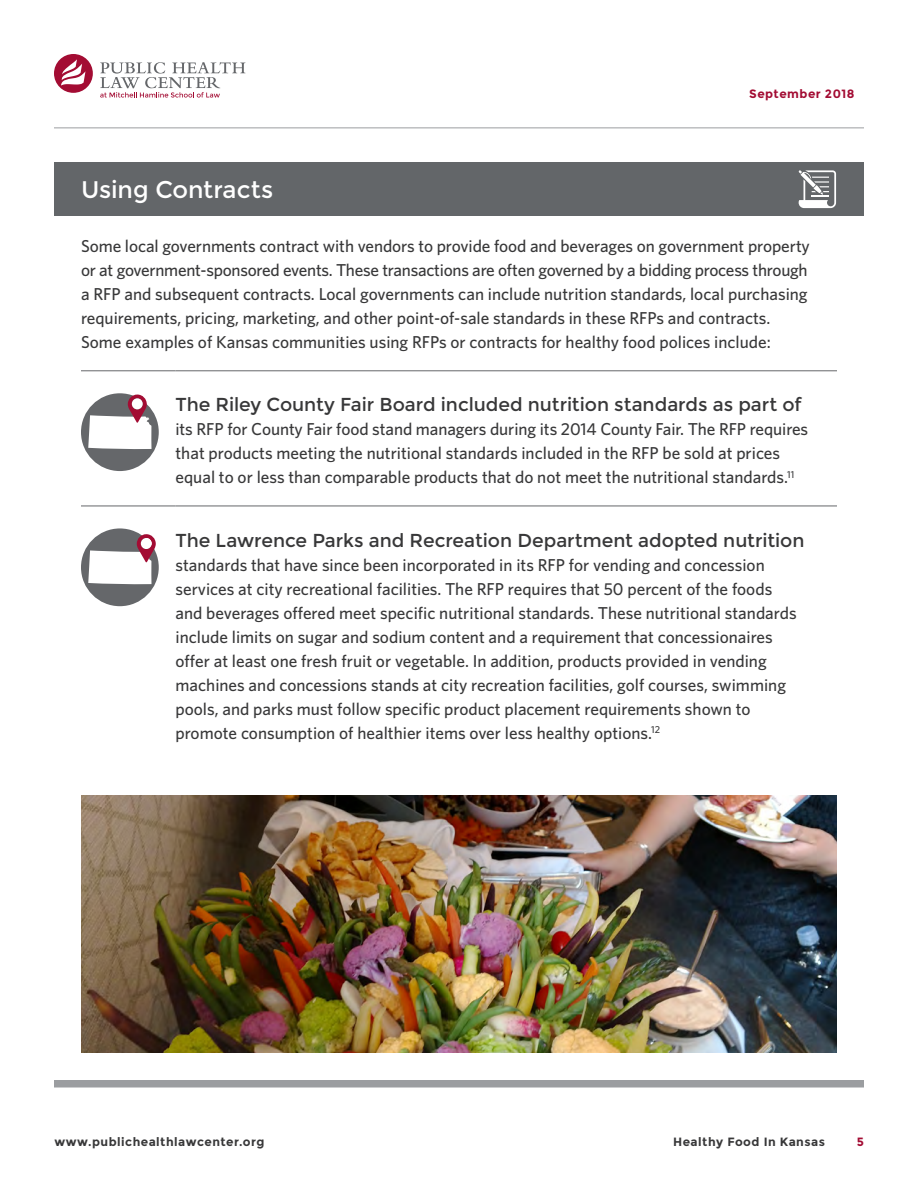
<style>
.page{position:relative;width:918px;height:1188px;background:#fff}
.page>*{position:absolute;margin:0;border:0;box-sizing:border-box;transform-origin:0 0}
.t1{font:24px "Montserrat";letter-spacing:-.005em;color:#fff}
.subhead_level_2{font:18.75px "Montserrat";color:#383839}
.body{font:500 17.25px/24px "Whitney";color:#383839}
.t2{font:700 12px "Montserrat";letter-spacing:.04em;color:#383839}
.t3{font:700 12px "Montserrat";letter-spacing:.04em;color:#a30c33}
</style>
<div class="page">
<div style="left:54px;top:1080px;width:810px;height:8px;background:#9b9da0"></div>
<hr style="left:54px;top:128px;width:810px;height:1px;background:#9b9da0">
<hr style="left:81px;top:370px;width:95px;height:1px;background:#65676a">
<hr style="left:176px;top:370px;width:661px;height:1px;background:#65676a">
<hr style="left:81px;top:506px;width:95px;height:1px;background:#65676a">
<hr style="left:176px;top:506px;width:661px;height:1px;background:#65676a">
<div style="left:81px;top:393px;width:78px;height:78px;background:#65676a;border-radius:50%"></div>
<svg style="left:88px;top:395px;width:64px;height:54px"></svg>
<div style="left:132px;top:398px;width:11px;height:11px;background:#fff;border-radius:50%"></div>
<div style="left:81px;top:528px;width:78px;height:78px;background:#65676a;border-radius:50%"></div>
<svg style="left:88px;top:534px;width:68px;height:50px"></svg>
<div style="left:141px;top:538px;width:11px;height:11px;background:#fff;border-radius:50%"></div>
<div style="left:54px;top:162px;width:810px;height:54px;background:#636669"></div>
<svg style="left:799px;top:170px;width:37px;height:38px"></svg>
<img style="left:81px;top:796px;width:756px;height:257px">
<svg style="left:54px;top:54px;width:39px;height:39px"></svg>
<svg style="left:100px;top:62px;width:145px;height:36px"></svg>
<p class="t1" style="left:81px;top:176px;width:194px">Using Contracts</p>
<p class="t3" style="left:749px;top:86px;width:107px">September 2018</p>
<p class="body" style="left:81px;top:234px;width:730px">Some local governments contract with vendors to provide food and beverages on government property or at government-sponsored events. These transactions are often governed by a bidding process through a RFP and subsequent contracts. Local governments can include nutrition standards, local purchasing requirements, pricing, marketing, and other point-of-sale standards in these RFPs and contracts.<br>Some examples of Kansas communities using RFPs or contracts for healthy food polices include:</p>
<p class="subhead_level_2" style="left:176px;top:394px;width:628px">The Riley County Fair Board included nutrition standards as part of</p>
<p class="body" style="left:176px;top:417px;width:634px">its RFP for County Fair food stand managers during its 2014 County Fair. The RFP requires that products meeting the nutritional standards included in the RFP be sold at prices equal to or less than comparable products that do not meet the nutritional standards.<sup>11</sup></p>
<p class="subhead_level_2" style="left:176px;top:529px;width:631px">The Lawrence Parks and Recreation Department adopted nutrition</p>
<p class="body" style="left:176px;top:552px;width:623px">standards that have since been incorporated in its RFP for vending and concession services at city recreational facilities. The RFP requires that 50 percent of the foods and beverages offered meet specific nutritional standards. These nutritional standards include limits on sugar and sodium content and a requirement that concessionaires offer at least one fresh fruit or vegetable. In addition, products provided in vending machines and concessions stands at city recreation facilities, golf courses, swimming pools, and parks must follow specific product placement requirements shown to promote consumption of healthier items over less healthy options.<sup>12</sup></p>
<p class="t2" style="left:55px;top:1134px;width:212px">www.publichealthlawcenter.org</p>
<p class="t2" style="left:673px;top:1134px;width:153px">Healthy Food In Kansas</p>
<p class="t3" style="left:857px;top:1134px;width:9px">5</p>
</div>
